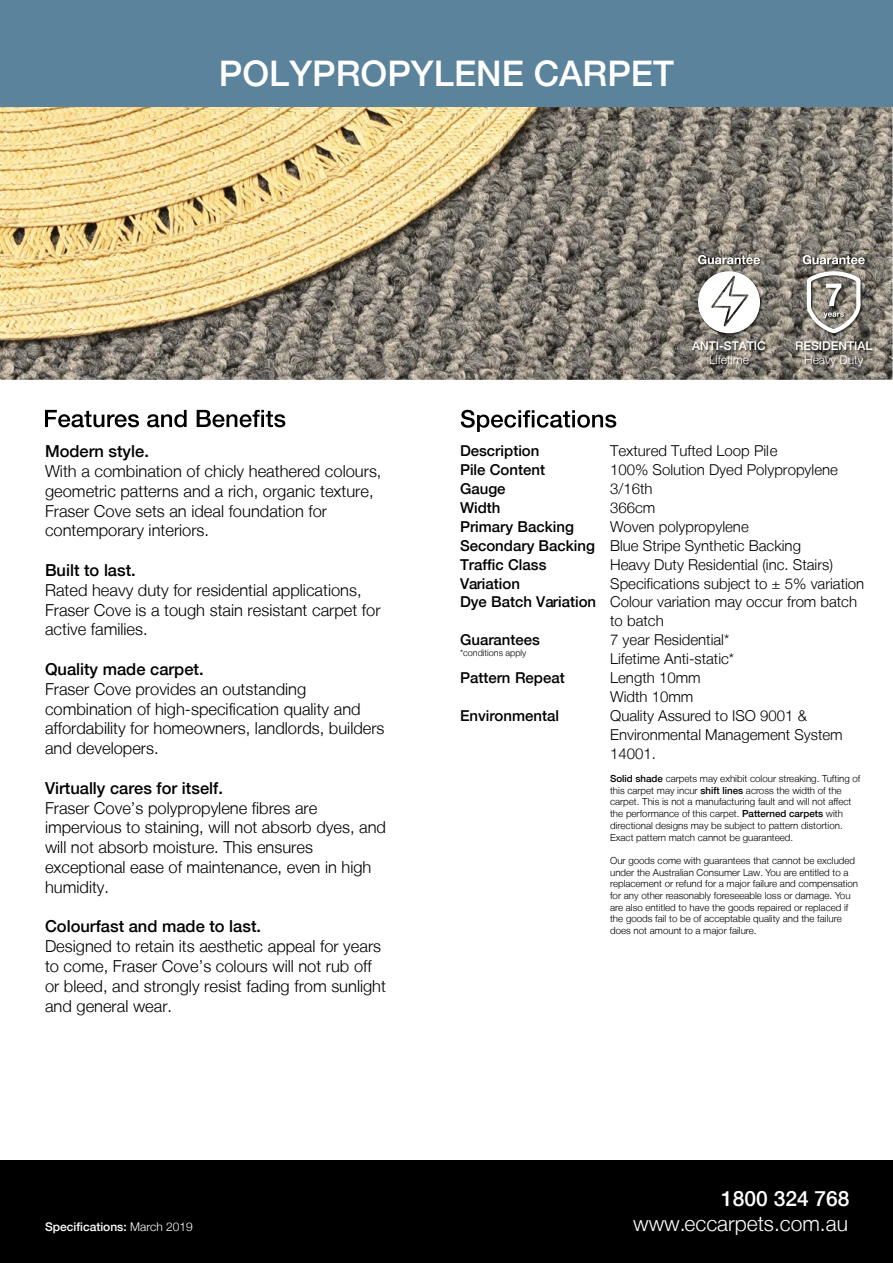
<style>
.page{position:relative;width:893px;height:1263px;background:#fff}
.page>*{position:absolute;margin:0;border:0;box-sizing:border-box;transform-origin:0 0}
.t1{font:500 35.25px "Helvetica Neue LT";color:#fff}
.t2{font:300 21px "Helvetica Neue LT";color:#fff}
.t3{font:500 21px "Helvetica Neue LT";color:#fff}
.t4{font:300 16.5px/19.8px "Helvetica Neue LT";color:#000}
.t5{font:500 16.5px "Helvetica Neue LT";color:#000}
.t6{font:300 15px/18.9px "Helvetica Neue LT";color:#000}
.t7{font:500 15px/18.9px "Helvetica Neue LT";color:#000}
.t8{font:500 12px "Helvetica Neue LT";color:#fff}
.t9{font:300 12px "Helvetica Neue LT";color:#fff}
.t10{font:300 9.75px/11.7px "Helvetica Neue LT";color:#000}
.t11{font:300 9px "Helvetica Neue LT";color:#000}
.s1{font-weight:300}
.s2{font-weight:500}
</style>
<div class="page">
<div style="left:0;top:1160px;width:893px;height:103px;background:#000"></div>
<img style="left:0;top:106px;width:892px;height:274px">
<div style="left:0;top:0;width:893px;height:106px;background:#5b849c"></div>
<svg style="left:45px;top:410px;width:240px;height:17px"></svg>
<img style="left:684px;top:254px;width:198px;height:116px">
<svg style="left:803px;top:255px;width:62px;height:9px"></svg>
<svg style="left:807px;top:271px;width:54px;height:62px"></svg>
<svg style="left:698px;top:255px;width:62px;height:9px"></svg>
<svg style="left:698px;top:271px;width:62px;height:62px"></svg>
<svg style="left:461px;top:410px;width:155px;height:22px"></svg>
<h1 class="t1" style="left:219px;top:53px;width:457px">POLYPROPYLENE CARPET</h1>
<p class="t8" style="left:692px;top:339px;width:75px">ANTI-STATIC</p>
<p class="t9" style="left:709px;top:353px;width:41px">Lifetime</p>
<p class="t8" style="left:795px;top:339px;width:79px">RESIDENTIAL</p>
<p class="t9" style="left:804px;top:353px;width:60px">Heavy Duty</p>
<p class="t5" style="left:45px;top:441px;width:105px">Modern style.</p>
<p class="t4" style="left:45px;top:461px;width:338px">With a combination of chicly heathered colours, geometric patterns and a rich, organic texture, Fraser Cove sets an ideal foundation for contemporary interiors.</p>
<p class="t5" style="left:45px;top:560px;width:92px">Built to last.</p>
<p class="t4" style="left:45px;top:580px;width:337px">Rated heavy duty for residential applications,<br>Fraser Cove is a tough stain resistant carpet for active families.</p>
<p class="t5" style="left:45px;top:659px;width:160px">Quality made carpet.</p>
<p class="t4" style="left:45px;top:679px;width:341px">Fraser Cove provides an outstanding combination of high-specification quality and affordability for homeowners, landlords, builders and developers.</p>
<p class="t5" style="left:45px;top:778px;width:179px">Virtually cares for itself.</p>
<p class="t4" style="left:45px;top:797px;width:343px">Fraser Cove’s polypropylene fibres are impervious to staining, will not absorb dyes, and will not absorb moisture. This ensures exceptional ease of maintenance, even in high humidity.</p>
<p class="t5" style="left:45px;top:917px;width:218px">Colourfast and made to last.</p>
<p class="t4" style="left:45px;top:936px;width:343px">Designed to retain its aesthetic appeal for years to come, Fraser Cove’s colours will not rub off or bleed, and strongly resist fading from sunlight and general wear.</p>
<p class="t8" style="left:45px;top:1219px;width:149px">Specifications: <span class="s1">March 2019</span></p>
<p class="t7" style="left:460px;top:441px;width:137px">Description<br>Pile Content<br>Gauge<br>Width<br>Primary Backing<br>Secondary Backing</p>
<p class="t7" style="left:460px;top:574px;width:138px">Variation<br>Dye Batch Variation</p>
<p class="t7" style="left:460px;top:630px;width:82px">Guarantees</p>
<p class="t11" style="left:460px;top:647px;width:68px">*conditions apply</p>
<p class="t7" style="left:460px;top:668px;width:106px">Pattern Repeat</p>
<p class="t7" style="left:460px;top:555px;width:88px">Traffic Class</p>
<p class="t6" style="left:610px;top:441px;width:229px">Textured Tufted Loop Pile<br>100% Solution Dyed Polypropylene<br>3/16th<br>366cm<br>Woven polypropylene<br>Blue Stripe Synthetic Backing<br>Heavy Duty Residential (inc. Stairs)</p>
<p class="t6" style="left:610px;top:592px;width:249px">Colour variation may occur from batch to batch<br>7 year Residential*<br>Lifetime Anti-static*</p>
<p class="t6" style="left:610px;top:687px;width:85px">Width 10mm</p>
<p class="t6" style="left:610px;top:573px;width:256px">Specifications subject to ± 5% variation</p>
<p class="t6" style="left:610px;top:668px;width:92px">Length 10mm</p>
<p class="t7" style="left:460px;top:706px;width:100px">Environmental</p>
<p class="t6" style="left:610px;top:706px;width:234px">Quality Assured to ISO 9001 &amp;<br>Environmental Management System<br>14001.</p>
<p class="t10" style="left:610px;top:772px;width:252px"><span class="s2">Solid shade</span> carpets may exhibit colour streaking. Tufting of this carpet may incur <span class="s2">shift lines</span> across the width of the carpet. This is not a manufacturing fault and will not affect the performance of this carpet. <span class="s2">Patterned carpets</span> with directional designs may be subject to pattern distortion.<br>Exact pattern match cannot be guaranteed.</p>
<p class="t10" style="left:610px;top:854px;width:250px">Our goods come with guarantees that cannot be excluded under the Australian Consumer Law. You are entitled to a replacement or refund for a major failure and compensation for any other reasonably foreseeable loss or damage. You are also entitled to have the goods repaired or replaced if the goods fail to be of acceptable quality and the failure does not amount to a major failure.</p>
<p class="t3" style="left:721px;top:1186px;width:130px">1800 324 768</p>
<p class="t2" style="left:633px;top:1211px;width:216px">www.eccarpets.com.au</p>
</div>
